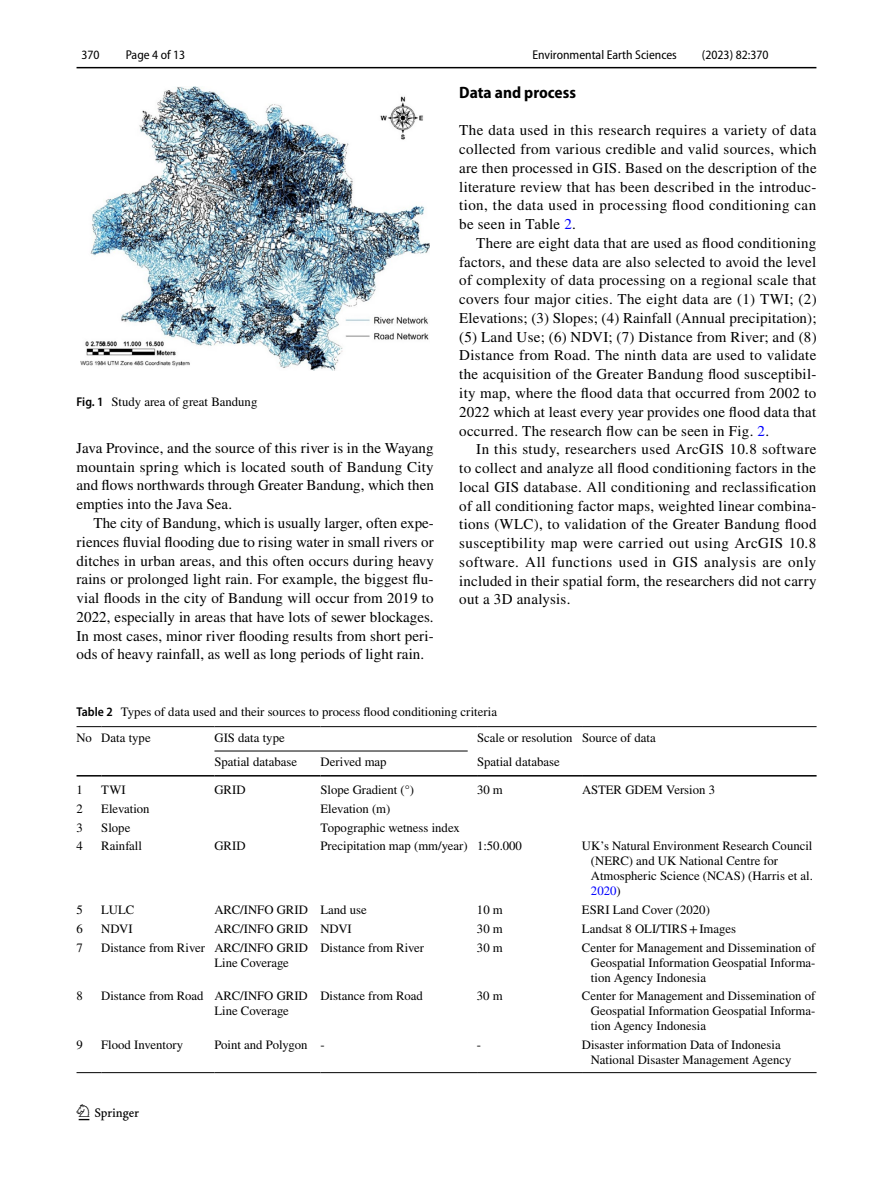
<style>
.page{position:relative;width:893px;height:1187px;background:#fff}
.page>*{position:absolute;margin:0;border:0;box-sizing:border-box;transform-origin:0 0}
.t1{font:22.5px "Springnew Regular 2";color:#000}
.t2{font:700 semi-condensed 16.5px "Myriad Pro";color:#000}
.t3{font:15px/18.8px "STIX";letter-spacing:.01em;color:#000;text-align:justify}
.t4{font:12.75px/15px "STIX";color:#000}
.t5{font:semi-condensed 12.75px "Myriad Pro";color:#000}
.s1{font-family:"Myriad Pro";font-weight:600;font-stretch:semi-condensed}
.s2{color:#00f}
</style>
<div class="page">
<hr style="left:77px;top:67px;width:739px;height:1px;background:#000">
<img style="left:81px;top:87px;width:348px;height:284px">
<svg style="left:77px;top:726px;width:24px;height:1px"></svg>
<svg style="left:77px;top:775px;width:24px;height:1px"></svg>
<hr style="left:101px;top:726px;width:113px;height:1px;background:#000">
<hr style="left:101px;top:775px;width:113px;height:1px;background:#000">
<hr style="left:214px;top:726px;width:107px;height:1px;background:#000">
<hr style="left:321px;top:726px;width:156px;height:1px;background:#000">
<hr style="left:477px;top:726px;width:105px;height:1px;background:#000">
<hr style="left:582px;top:726px;width:235px;height:1px;background:#000">
<hr style="left:582px;top:775px;width:235px;height:1px;background:#000">
<hr style="left:214px;top:775px;width:107px;height:1px;background:#000">
<hr style="left:321px;top:775px;width:156px;height:1px;background:#000">
<hr style="left:477px;top:775px;width:105px;height:1px;background:#000">
<svg style="left:77px;top:1072px;width:24px;height:1px"></svg>
<hr style="left:101px;top:1072px;width:113px;height:1px;background:#000">
<hr style="left:214px;top:1072px;width:107px;height:1px;background:#000">
<hr style="left:321px;top:1072px;width:156px;height:1px;background:#000">
<hr style="left:477px;top:1072px;width:105px;height:1px;background:#000">
<hr style="left:582px;top:1072px;width:235px;height:1px;background:#000">
<hr style="left:214px;top:750px;width:254px;height:1px;background:#000">
<p class="t5" style="left:82px;top:48px;width:20px">370</p>
<p class="t5" style="left:126px;top:48px;width:61px">Page 4 of 13</p>
<p class="t4" style="left:77px;top:395px;width:182px"><span class="s1">Fig. 1</span> Study area of great Bandung</p>
<p class="t3" style="left:77px;top:439px;width:359px">Java Province, and the source of this river is in the Wayang mountain spring which is located south of Bandung City and flows northwards through Greater Bandung, which then empties into the Java Sea.</p>
<p class="t3" style="left:77px;top:514px;width:359px;text-indent:17px">The city of Bandung, which is usually larger, often expe&shy;riences fluvial flooding due to rising water in small rivers or ditches in urban areas, and this often occurs during heavy rains or prolonged light rain. For example, the biggest flu&shy;vial floods in the city of Bandung will occur from 2019 to 2022, especially in areas that have lots of sewer blockages.<br>In most cases, minor river flooding results from short peri&shy;ods of heavy rainfall, as well as long periods of light rain.</p>
<p class="t5" style="left:532px;top:48px;width:146px">Environmental Earth Sciences</p>
<p class="t5" style="left:702px;top:48px;width:68px">(2023) 82:370</p>
<p class="t2" style="left:459px;top:83px;width:118px">Data and process</p>
<p class="t3" style="left:459px;top:122px;width:359px">The data used in this research requires a variety of data collected from various credible and valid sources, which are then processed in GIS. Based on the description of the literature review that has been described in the introduc&shy;tion, the data used in processing flood conditioning can be seen in Table <span class="s2">2</span>.</p>
<p class="t3" style="left:459px;top:234px;width:359px;text-indent:17px">There are eight data that are used as flood conditioning factors, and these data are also selected to avoid the level of complexity of data processing on a regional scale that covers four major cities. The eight data are (1) TWI; (2)<br>Elevations; (3) Slopes; (4) Rainfall (Annual precipitation); (5) Land Use; (6) NDVI; (7) Distance from River; and (8)<br>Distance from Road. The ninth data are used to validate the acquisition of the Greater Bandung flood susceptibil&shy;ity map, where the flood data that occurred from 2002 to 2022 which at least every year provides one flood data that occurred. The research flow can be seen in Fig. <span class="s2">2</span>.</p>
<p class="t3" style="left:459px;top:441px;width:359px;text-indent:17px">In this study, researchers used ArcGIS 10.8 software to collect and analyze all flood conditioning factors in the local GIS database. All conditioning and reclassification of all conditioning factor maps, weighted linear combina&shy;tions (WLC), to validation of the Greater Bandung flood susceptibility map were carried out using ArcGIS 10.8 software. All functions used in GIS analysis are only included in their spatial form, the researchers did not carry out a 3D analysis.</p>
<p class="t4" style="left:77px;top:700px;width:422px;line-height:25.5px"><span class="s1">Table 2</span> Types of data used and their sources to process flood conditioning criteria<br>No Data type</p>
<p class="t4" style="left:214px;top:730px;width:72px">GIS data type</p>
<p class="t4" style="left:477px;top:730px;width:180px">Scale or resolution Source of data</p>
<p class="t4" style="left:214px;top:755px;width:84px">Spatial database</p>
<p class="t4" style="left:321px;top:755px;width:68px">Derived map</p>
<p class="t4" style="left:477px;top:755px;width:84px">Spatial database</p>
<p class="t4" style="left:77px;top:783px;width:8px">1</p>
<p class="t4" style="left:101px;top:783px;width:26px">TWI</p>
<p class="t4" style="left:214px;top:783px;width:33px">GRID</p>
<p class="t4" style="left:320px;top:783px;width:95px">Slope Gradient (°)</p>
<p class="t4" style="left:477px;top:783px;width:27px">30 m</p>
<p class="t4" style="left:582px;top:783px;width:135px">ASTER GDEM Version 3</p>
<p class="t4" style="left:77px;top:801px;width:8px">2</p>
<p class="t4" style="left:101px;top:801px;width:50px">Elevation</p>
<p class="t4" style="left:320px;top:801px;width:71px">Elevation (m)</p>
<p class="t4" style="left:76px;top:820px;width:8px">3</p>
<p class="t4" style="left:101px;top:820px;width:31px">Slope</p>
<p class="t4" style="left:320px;top:820px;width:141px">Topographic wetness index</p>
<p class="t4" style="left:76px;top:839px;width:8px">4</p>
<p class="t4" style="left:101px;top:839px;width:42px">Rainfall</p>
<p class="t4" style="left:214px;top:839px;width:33px">GRID</p>
<p class="t4" style="left:320px;top:839px;width:203px">Precipitation map (mm/year) 1:50.000</p>
<p class="t4" style="left:591px;top:839px;width:223px;text-indent:-9px">UK’s Natural Environment Research Council (NERC) and UK National Centre for<br>Atmospheric Science (NCAS) (Harris et al.<br><span class="s2">2020</span>)</p>
<p class="t4" style="left:76px;top:903px;width:8px">5</p>
<p class="t4" style="left:101px;top:903px;width:35px">LULC</p>
<p class="t4" style="left:214px;top:903px;width:154px">ARC/INFO GRID Land use</p>
<p class="t4" style="left:477px;top:903px;width:27px">10 m</p>
<p class="t4" style="left:582px;top:903px;width:129px">ESRI Land Cover (2020)</p>
<p class="t4" style="left:76px;top:921px;width:8px">6</p>
<p class="t4" style="left:101px;top:921px;width:33px">NDVI</p>
<p class="t4" style="left:214px;top:921px;width:139px">ARC/INFO GRID NDVI</p>
<p class="t4" style="left:477px;top:921px;width:27px">30 m</p>
<p class="t4" style="left:582px;top:921px;width:156px">Landsat 8 OLI/TIRS+Images</p>
<p class="t4" style="left:76px;top:940px;width:8px">7</p>
<p class="t4" style="left:214px;top:940px;width:95px;text-indent:-113px">Distance from River ARC/INFO GRID<br>Line Coverage</p>
<p class="t4" style="left:320px;top:940px;width:105px">Distance from River</p>
<p class="t4" style="left:477px;top:940px;width:27px">30 m</p>
<p class="t4" style="left:591px;top:940px;width:226px;text-align:justify;text-indent:-9px">Center for Management and Dissemination of Geospatial Information Geospatial Informa&shy;tion Agency Indonesia</p>
<p class="t4" style="left:76px;top:989px;width:8px">8</p>
<p class="t4" style="left:214px;top:989px;width:95px;text-indent:-113px">Distance from Road ARC/INFO GRID<br>Line Coverage</p>
<p class="t4" style="left:320px;top:989px;width:104px">Distance from Road</p>
<p class="t4" style="left:477px;top:989px;width:27px">30 m</p>
<p class="t4" style="left:591px;top:989px;width:226px;text-align:justify;text-indent:-9px">Center for Management and Dissemination of Geospatial Information Geospatial Informa&shy;tion Agency Indonesia</p>
<p class="t4" style="left:76px;top:1038px;width:8px">9</p>
<p class="t4" style="left:101px;top:1038px;width:84px">Flood Inventory</p>
<p class="t4" style="left:214px;top:1038px;width:112px">Point and Polygon -</p>
<p class="t4" style="left:477px;top:1038px;width:6px">-</p>
<p class="t4" style="left:591px;top:1038px;width:202px;text-indent:-9px">Disaster information Data of Indonesia<br>National Disaster Management Agency</p>
<h1 class="t1" style="left:79px;top:1104px;width:62px">1 3</h1>
</div>
